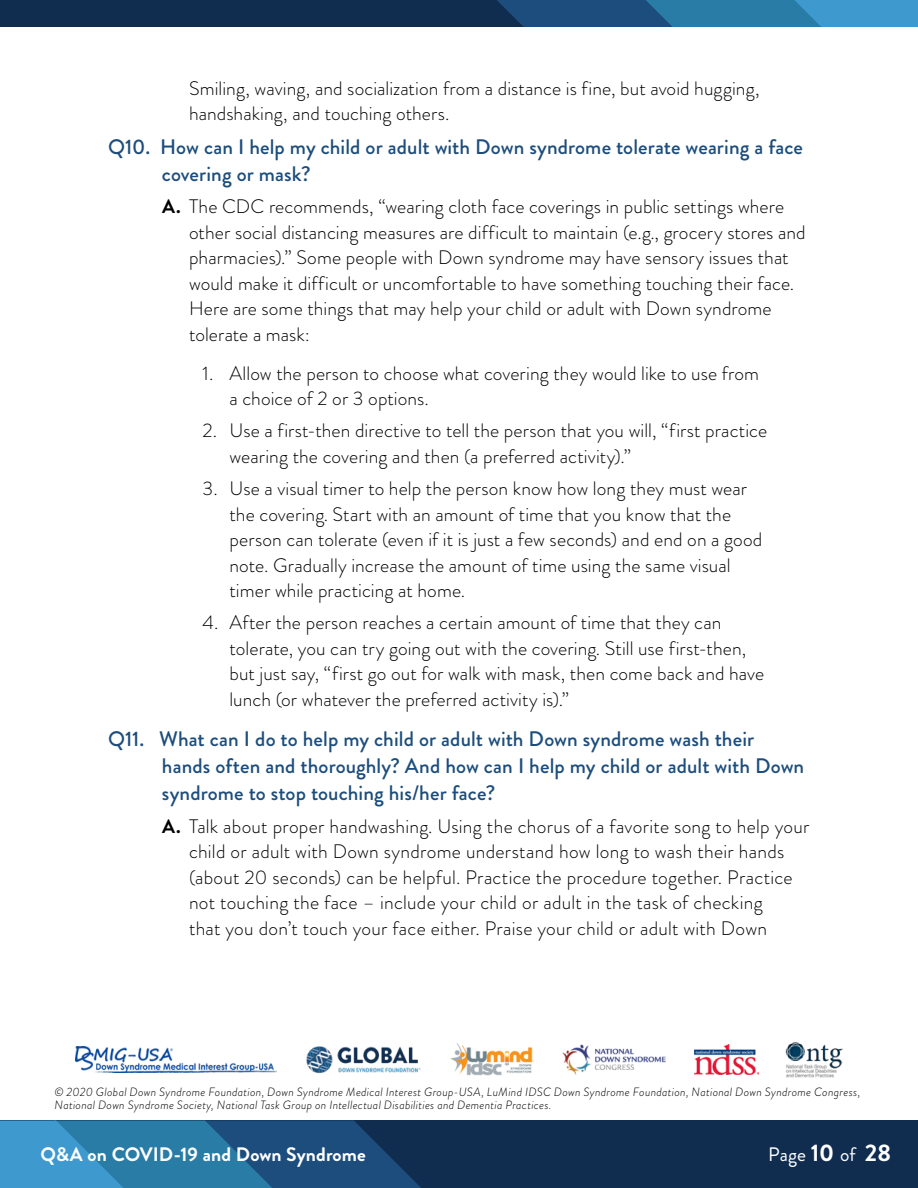
<style>
.page{position:relative;width:918px;height:1188px;background:#fff}
.page>*{position:absolute;margin:0;border:0;box-sizing:border-box;transform-origin:0 0}
.t1{font:500 21px/27px "Brandon Grotesque";letter-spacing:.005em;color:#1c4d7c}
.t2{font:300 19.5px/25.5px "Brandon Grotesque";letter-spacing:.005em;color:#000}
.t3{font:700 19.5px "Brandon Grotesque";letter-spacing:.005em;color:#fff}
.t4{font:19.5px "Brandon Grotesque";color:#fff}
.t5{font:italic 300 12px/13.5px "Brandon Grotesque";letter-spacing:.025em;color:#000}
.s1{font-weight:700}
.s2{font-weight:700;font-size:24px}
</style>
<div class="page">
<div style="left:0;top:1120px;width:918px;height:68px;background:#102d50"></div>
<div style="left:0;top:0;width:918px;height:27px;background:#102d50"></div>
<svg style="left:0;top:1120px;width:421px;height:68px;background:#266b97"></svg>
<svg style="left:497px;top:0;width:421px;height:27px;background:#29709e"></svg>
<img style="left:75px;top:1047px;width:201px;height:25px">
<img style="left:306px;top:1046px;width:115px;height:28px">
<img style="left:562px;top:1044px;width:104px;height:31px">
<img style="left:694px;top:1044px;width:64px;height:31px">
<img style="left:785px;top:1042px;width:58px;height:36px">
<img style="left:451px;top:1044px;width:83px;height:31px">
<p class="t2" style="left:189px;top:75px;width:572px">Smiling, waving, and socialization from a distance is fine, but avoid hugging, handshaking, and touching others.</p>
<p class="t1" style="left:162px;top:134px;width:643px;text-indent:-54px">Q10. How can I help my child or adult with Down syndrome tolerate wearing a face covering or mask?</p>
<p class="t2" style="left:189px;top:194px;width:618px;text-indent:-27px"><span class="s1">A.</span> The CDC recommends, “wearing cloth face coverings in public settings where other social distancing measures are difficult to maintain (e.g., grocery stores and pharmacies).” Some people with Down syndrome may have sensory issues that would make it difficult or uncomfortable to have something touching their face.<br>Here are some things that may help your child or adult with Down syndrome tolerate a mask:</p>
<p class="t2" style="left:229px;top:360px;width:531px;text-indent:-27px">1. Allow the person to choose what covering they would like to use from a choice of 2 or 3 options.</p>
<p class="t2" style="left:229px;top:418px;width:539px;text-indent:-27px">2. Use a first-then directive to tell the person that you will, “first practice wearing the covering and then (a preferred activity).”</p>
<p class="t2" style="left:229px;top:476px;width:534px;text-indent:-27px">3. Use a visual timer to help the person know how long they must wear the covering. Start with an amount of time that you know that the person can tolerate (even if it is just a few seconds) and end on a good note. Gradually increase the amount of time using the same visual timer while practicing at home.</p>
<p class="t2" style="left:229px;top:610px;width:536px;text-indent:-27px">4. After the person reaches a certain amount of time that they can tolerate, you can try going out with the covering. Still use first-then, but just say, “first go out for walk with mask, then come back and have lunch (or whatever the preferred activity is).”</p>
<p class="t1" style="left:162px;top:726px;width:644px;text-indent:-54px">Q11. What can I do to help my child or adult with Down syndrome wash their hands often and thoroughly? And how can I help my child or adult with Down syndrome to stop touching his/her face?</p>
<p class="t2" style="left:189px;top:813px;width:622px;text-indent:-27px"><span class="s1">A.</span> Talk about proper handwashing. Using the chorus of a favorite song to help your child or adult with Down syndrome understand how long to wash their hands (about 20 seconds) can be helpful. Practice the procedure together. Practice not touching the face – include your child or adult in the task of checking<br>that you don’t touch your face either. Praise your child or adult with Down</p>
<p class="t5" style="left:55px;top:1085px;width:807px">© 2020 Global Down Syndrome Foundation, Down Syndrome Medical Interest Group-USA, LuMind IDSC Down Syndrome Foundation, National Down Syndrome Congress,<br>National Down Syndrome Society, National Task Group on Intellectual Disabilities and Dementia Practices.</p>
<p class="t3" style="left:40px;top:1141px;width:327px">Q&amp;A on COVID-19 and Down Syndrome</p>
<p class="t4" style="left:768px;top:1141px;width:124px">Page <span class="s2">10</span> of <span class="s2">28</span></p>
</div>
